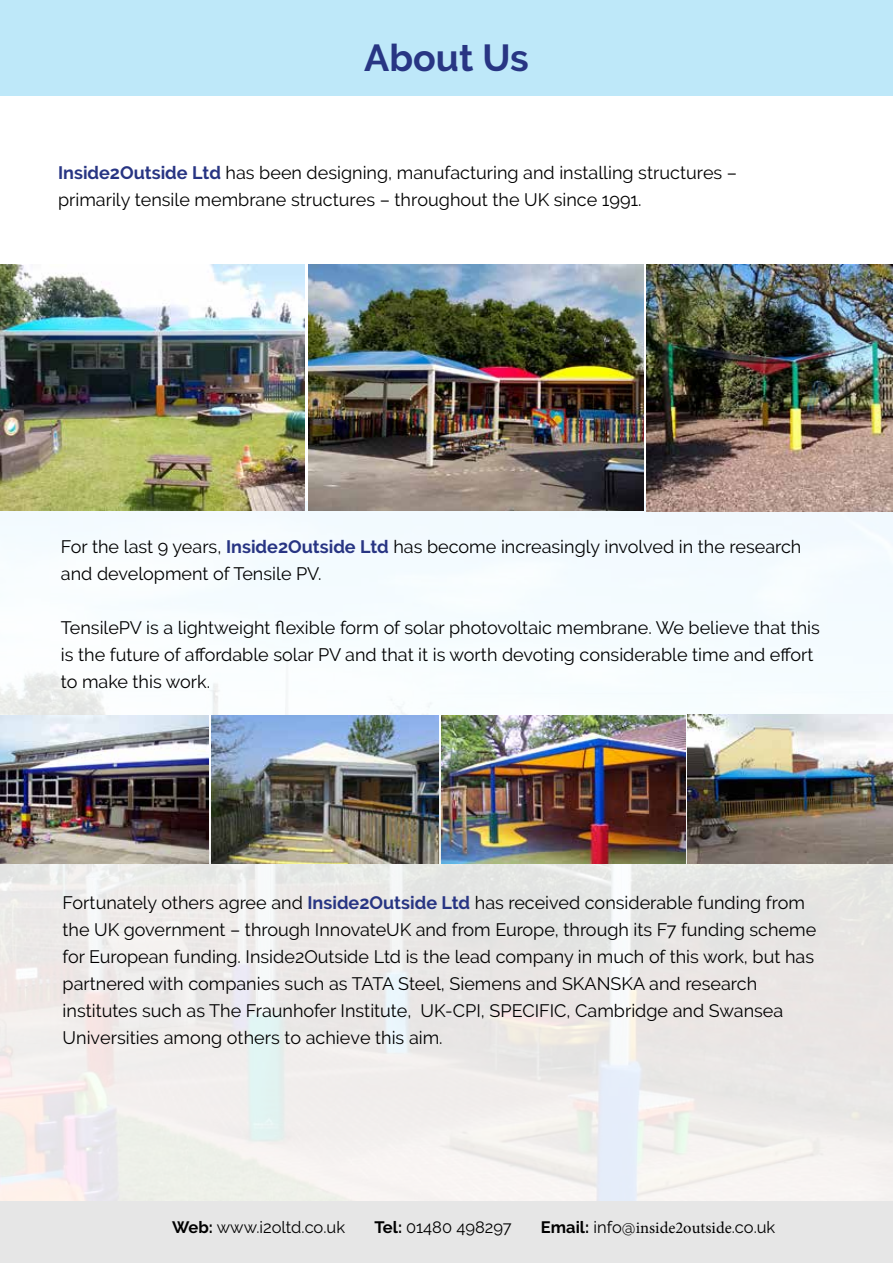
<style>
.page{position:relative;width:893px;height:1263px;background:#fff}
.page>*{position:absolute;margin:0;border:0;box-sizing:border-box;transform-origin:0 0}
.t1{font:700 37.5px "Raleway";color:#283583}
.t2{font:18px/27px "Raleway";color:#000}
.t3{font:16.5px "Raleway";color:#000}
.t4{font:16.5px "Minion Pro";color:#000}
.s1{font-weight:700;color:#283583}
.s2{font-weight:700}
.s3{font-family:"Raleway";font-weight:700}
.s4{font-family:"Raleway"}
</style>
<div class="page">
<img style="left:0;top:502px;width:893px;height:699px">
<div style="left:0;top:0;width:893px;height:96px;background:#bee8f9"></div>
<div style="left:0;top:1201px;width:893px;height:62px;background:#e6e6e6"></div>
<img style="left:0;top:265px;width:304px;height:246px">
<img style="left:647px;top:265px;width:246px;height:246px">
<img style="left:308px;top:265px;width:335px;height:246px">
<img style="left:0;top:715px;width:209px;height:148px">
<img style="left:212px;top:715px;width:227px;height:149px">
<img style="left:441px;top:715px;width:244px;height:149px">
<img style="left:688px;top:714px;width:205px;height:150px">
<h1 class="t1" style="left:364px;top:37px;width:166px">About Us</h1>
<p class="t2" style="left:58px;top:159px;width:681px"><span class="s1">Inside2Outside Ltd</span> has been designing, manufacturing and installing structures – primarily tensile membrane structures – throughout the UK since 1991.</p>
<p class="t2" style="left:61px;top:533px;width:742px">For the last 9 years, <span class="s1">Inside2Outside Ltd</span> has become increasingly involved in the research and development of Tensile PV.</p>
<p class="t2" style="left:61px;top:614px;width:760px">TensilePV is a lightweight flexible form of solar photovoltaic membrane. We believe that this is the future of affordable solar PV and that it is worth devoting considerable time and effort to make this work.</p>
<p class="t2" style="left:63px;top:889px;width:755px">Fortunately others agree and <span class="s1">Inside2Outside Ltd</span> has received considerable funding from the UK government – through InnovateUK and from Europe, through its F7 funding scheme for European funding. Inside2Outside Ltd is the lead company in much of this work, but has partnered with companies such as TATA Steel, Siemens and SKANSKA and research institutes such as The Fraunhofer Institute, UK-CPI, SPECIFIC, Cambridge and Swansea Universities among others to achieve this aim.</p>
<p class="t3" style="left:172px;top:1217px;width:174px"><span class="s2">Web:</span> www.i2oltd.co.uk</p>
<p class="t3" style="left:375px;top:1217px;width:138px"><span class="s2">Tel:</span> 01480 498297</p>
<p class="t4" style="left:541px;top:1216px;width:236px"><span class="s3">Email:</span> <span class="s4">info@</span>inside2outside<span class="s4">.co.uk</span></p>
</div>
